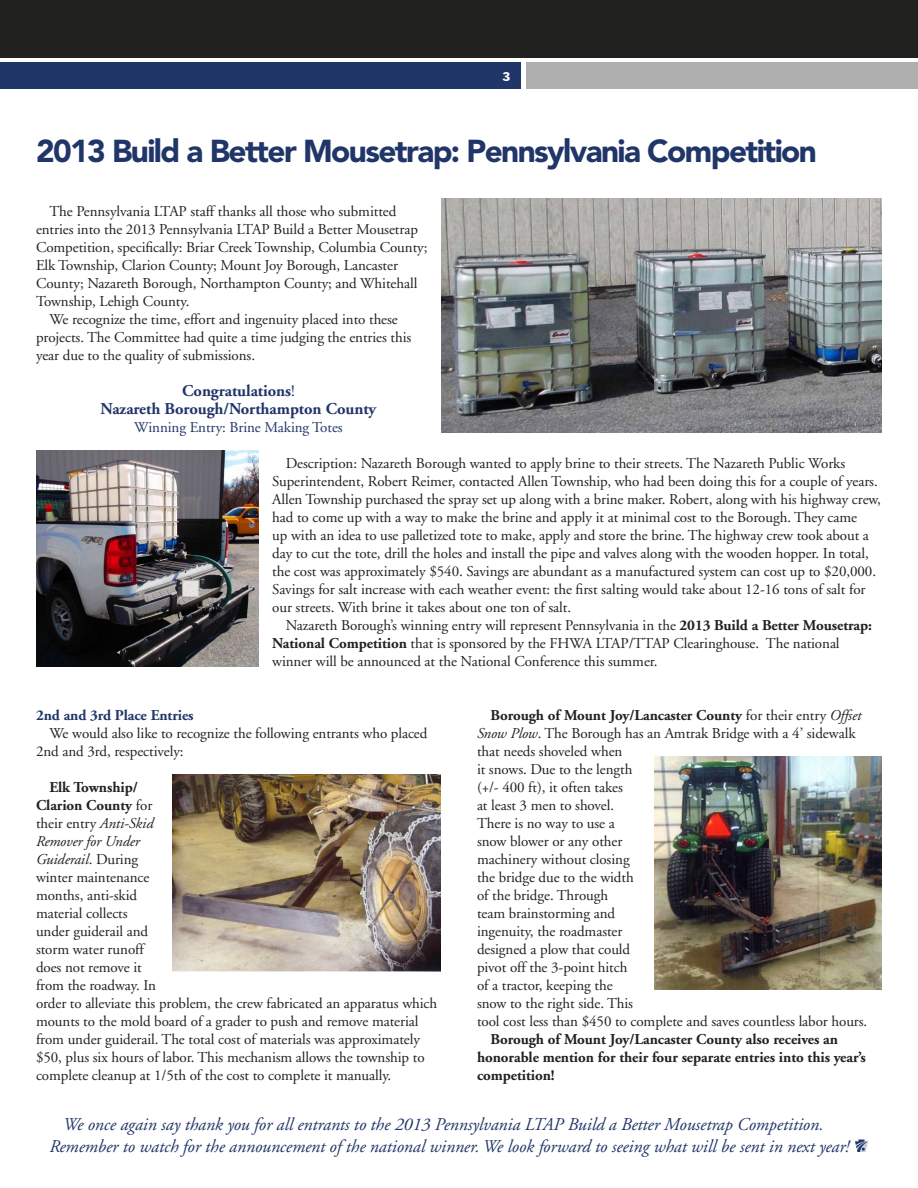
<style>
.page{position:relative;width:918px;height:1188px;background:#fff}
.page>*{position:absolute;margin:0;border:0;box-sizing:border-box;transform-origin:0 0}
.t1{font:900 31.5px "Avenir";letter-spacing:-.05em;color:#213668}
.t2{font:italic 18px/21.6px "Adobe Garamond";letter-spacing:-.005em;color:#213668}
.t3{font:700 16.5px/18px "Adobe Garamond";letter-spacing:-.005em;color:#213668;text-align:center}
.t4{font:15px/18px "Adobe Garamond";letter-spacing:-.005em;color:#212120}
.t5{font:700 15px/18px "Adobe Garamond";letter-spacing:-.005em;color:#212120}
.t6{font:15px "Adobe Garamond";letter-spacing:-.005em;color:#213668}
.t7{font:700 15px "Adobe Garamond";letter-spacing:-.005em;color:#213668}
.t8{font:13.5px "Franklin Gothic EF";color:#fff}
.s1{font-weight:400}
.s2{font-weight:700}
.s3{font-style:italic}
</style>
<div class="page">
<div style="left:0;top:0;width:918px;height:58px;background:#212120"></div>
<div style="left:0;top:62px;width:520px;height:27px;background:#213668"></div>
<div style="left:526px;top:62px;width:392px;height:27px;background:#afafb0"></div>
<img style="left:441px;top:198px;width:441px;height:234px">
<img style="left:36px;top:451px;width:223px;height:216px">
<img style="left:172px;top:774px;width:269px;height:198px">
<img style="left:655px;top:756px;width:227px;height:234px">
<svg style="left:855px;top:1140px;width:13px;height:12px"></svg>
<p class="t8" style="left:503px;top:68px;width:10px">3</p>
<h1 class="t1" style="left:36px;top:132px;width:783px">2013 Build a Better Mousetrap: Pennsylvania Competition</h1>
<p class="t4" style="left:50px;top:203px;width:348px">The Pennsylvania LTAP staff thanks all those who submitted</p>
<p class="t4" style="left:36px;top:221px;width:383px">entries into the 2013 Pennsylvania LTAP Build a Better Mousetrap</p>
<p class="t4" style="left:36px;top:239px;width:393px">Competition, specifically: Briar Creek Township, Columbia County;</p>
<p class="t4" style="left:36px;top:257px;width:363px">Elk Township, Clarion County; Mount Joy Borough, Lancaster</p>
<p class="t4" style="left:36px;top:275px;width:383px">County; Nazareth Borough, Northampton County; and Whitehall</p>
<p class="t4" style="left:36px;top:293px;width:155px">Township, Lehigh County.</p>
<p class="t4" style="left:50px;top:311px;width:350px">We recognize the time, effort and ingenuity placed into these</p>
<p class="t4" style="left:36px;top:329px;width:377px">projects. The Committee had quite a time judging the entries this</p>
<p class="t4" style="left:36px;top:347px;width:221px">year due to the quality of submissions.</p>
<p class="t3" style="left:101px;top:382px;width:277px">Congratulations<span class="s1">!<br></span>Nazareth Borough/Northampton County</p>
<p class="t6" style="left:134px;top:419px;width:210px">Winning Entry: Brine Making Totes</p>
<p class="t4" style="left:272px;top:455px;width:610px;text-indent:13px">Description: Nazareth Borough wanted to apply brine to their streets. The Nazareth Public Works Superintendent, Robert Reimer, contacted Allen Township, who had been doing this for a couple of years.<br>Allen Township purchased the spray set up along with a brine maker. Robert, along with his highway crew, had to come up with a way to make the brine and apply it at minimal cost to the Borough. They came<br>up with an idea to use palletized tote to make, apply and store the brine. The highway crew took about a day to cut the tote, drill the holes and install the pipe and valves along with the wooden hopper. In total, the cost was approximately $540. Savings are abundant as a manufactured system can cost up to $20,000.<br>Savings for salt increase with each weather event: the first salting would take about 12-16 tons of salt for our streets. With brine it takes about one ton of salt.</p>
<p class="t4" style="left:272px;top:617px;width:601px;text-indent:13px">Nazareth Borough’s winning entry will represent Pennsylvania in the <span class="s2">2013 Build a Better Mousetrap:<br>National Competition</span> that is sponsored by the FHWA LTAP/TTAP Clearinghouse. The national winner will be announced at the National Conference this summer.</p>
<p class="t7" style="left:36px;top:707px;width:159px">2nd and 3rd Place Entries</p>
<p class="t4" style="left:36px;top:725px;width:393px;text-indent:14px">We would also like to recognize the following entrants who placed<br>2nd and 3rd, respectively:</p>
<p class="t4" style="left:36px;top:779px;width:403px;text-indent:14px"><span class="s2">Elk Township/<br>Clarion County</span> for<br>their entry <span class="s3">Anti-Skid<br>Remover for Under<br>Guiderail</span>. During<br>winter maintenance<br>months, anti-skid<br>material collects<br>under guiderail and<br>storm water runoff<br>does not remove it<br>from the roadway. In<br>order to alleviate this problem, the crew fabricated an apparatus which mounts to the mold board of a grader to push and remove material from under guiderail. The total cost of materials was approximately $50, plus six hours of labor. This mechanism allows the township to complete cleanup at 1/5th of the cost to complete it manually.</p>
<p class="t2" style="left:50px;top:1115px;width:801px;text-indent:14px">We once again say thank you for all entrants to the 2013 Pennsylvania LTAP Build a Better Mousetrap Competition.<br>Remember to watch for the announcement of the national winner. We look forward to seeing what will be sent in next year!</p>
<p class="t4" style="left:477px;top:707px;width:392px;text-indent:14px"><span class="s2">Borough of Mount Joy/Lancaster County</span> for their entry <span class="s3">Offset<br>Snow Plow</span>. The Borough has an Amtrak Bridge with a 4’ sidewalk that needs shoveled when<br>it snows. Due to the length<br>(+/- 400 ft), it often takes<br>at least 3 men to shovel.<br>There is no way to use a<br>snow blower or any other<br>machinery without closing<br>the bridge due to the width<br>of the bridge. Through<br>team brainstorming and<br>ingenuity, the roadmaster<br>designed a plow that could<br>pivot off the 3-point hitch<br>of a tractor, keeping the<br>snow to the right side. This<br>tool cost less than $450 to complete and saves countless labor hours.</p>
<p class="t5" style="left:477px;top:1031px;width:390px;text-indent:14px">Borough of Mount Joy/Lancaster County also receives an honorable mention for their four separate entries into this year’s competition!</p>
</div>
